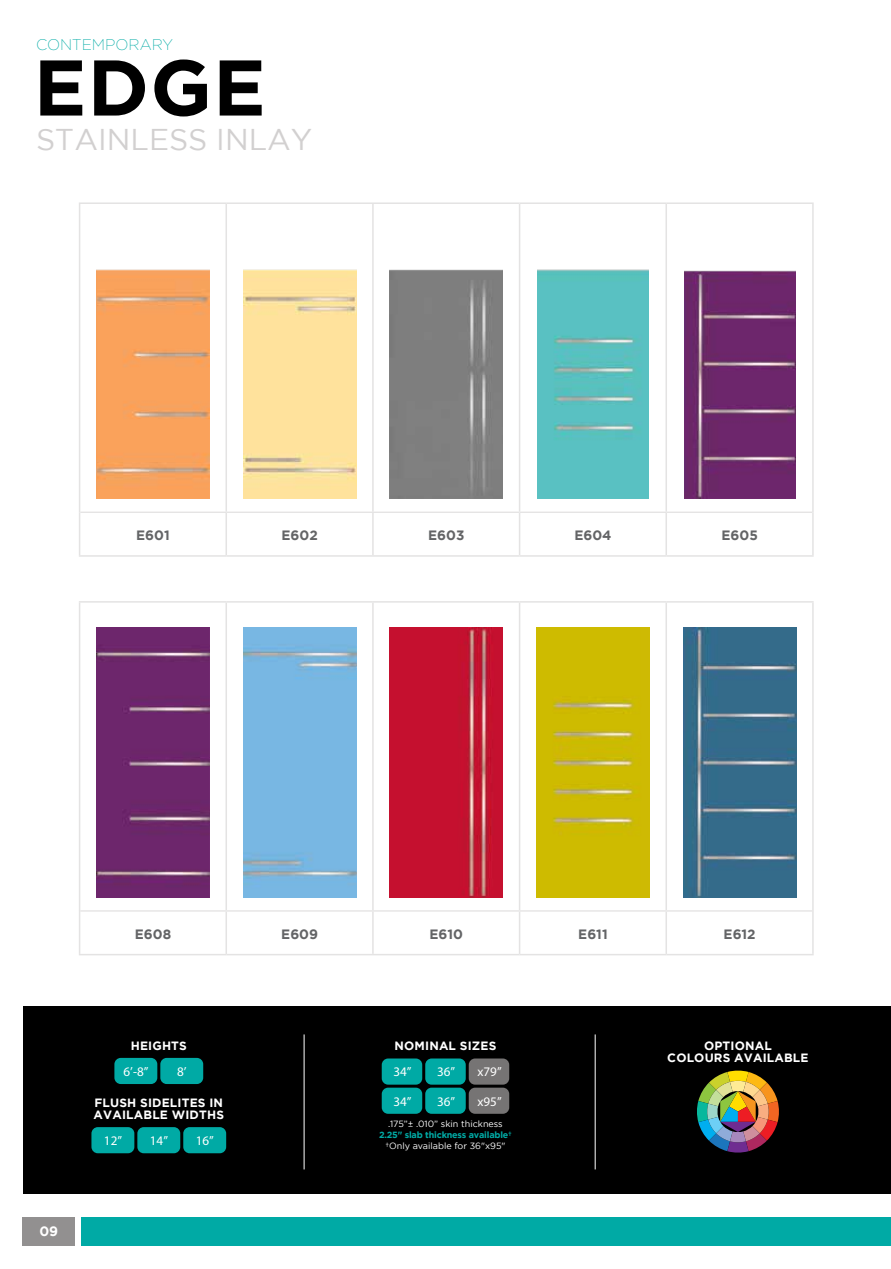
<style>
.page{position:relative;width:891px;height:1269px;background:#fff}
.page>*{position:absolute;margin:0;border:0;box-sizing:border-box;transform-origin:0 0}
.t1{font:700 78.75px "Gotham";color:#000}
.t2{font:30px "Gotham";color:#d2d0d0}
.t3{font:200 15.45px "Gotham";color:#00aaa5}
.t4{font:700 13.5px "Gotham";color:#636466}
.t5{font:700 13.5px "Gotham";color:#fff}
.t6{font:13.05px "Myriad Pro";color:#fff}
.t7{font:700 12px/12px "Gotham";letter-spacing:.015em;color:#fff;text-align:center}
.t8{font:9px "Gotham";color:#fff}
.t9{font:700 9px "Gotham";letter-spacing:-.02em;color:#00aaa5}
</style>
<div class="page">
<hr style="left:79px;top:204px;width:1px;height:308px;background:#e4e3e3">
<hr style="left:79px;top:202px;width:147px;height:2px;background:#e4e3e3">
<hr style="left:519px;top:204px;width:1px;height:308px;background:#e4e3e3">
<hr style="left:226px;top:202px;width:147px;height:2px;background:#e4e3e3">
<hr style="left:373px;top:202px;width:147px;height:2px;background:#e4e3e3">
<hr style="left:520px;top:202px;width:146px;height:2px;background:#e4e3e3">
<hr style="left:666px;top:202px;width:148px;height:2px;background:#e4e3e3">
<hr style="left:226px;top:204px;width:1px;height:308px;background:#e4e3e3">
<hr style="left:372px;top:204px;width:2px;height:308px;background:#e4e3e3">
<hr style="left:666px;top:204px;width:1px;height:308px;background:#e4e3e3">
<hr style="left:812px;top:204px;width:2px;height:308px;background:#e4e3e3">
<hr style="left:79px;top:512px;width:1px;height:43px;background:#e4e3e3">
<hr style="left:80px;top:512px;width:146px;height:1px;background:#e4e3e3">
<hr style="left:79px;top:555px;width:147px;height:2px;background:#e4e3e3">
<hr style="left:519px;top:513px;width:1px;height:42px;background:#e4e3e3">
<hr style="left:226px;top:512px;width:147px;height:1px;background:#e4e3e3">
<hr style="left:373px;top:512px;width:147px;height:1px;background:#e4e3e3">
<hr style="left:520px;top:512px;width:146px;height:1px;background:#e4e3e3">
<hr style="left:666px;top:512px;width:146px;height:1px;background:#e4e3e3">
<hr style="left:226px;top:513px;width:1px;height:42px;background:#e4e3e3">
<hr style="left:372px;top:513px;width:2px;height:42px;background:#e4e3e3">
<hr style="left:666px;top:513px;width:1px;height:42px;background:#e4e3e3">
<hr style="left:812px;top:512px;width:2px;height:43px;background:#e4e3e3">
<hr style="left:226px;top:555px;width:147px;height:2px;background:#e4e3e3">
<hr style="left:373px;top:555px;width:147px;height:2px;background:#e4e3e3">
<hr style="left:520px;top:555px;width:146px;height:2px;background:#e4e3e3">
<hr style="left:666px;top:555px;width:148px;height:2px;background:#e4e3e3">
<img style="left:96px;top:269px;width:114px;height:230px">
<img style="left:243px;top:269px;width:113px;height:230px">
<div style="left:390px;top:269px;width:113px;height:230px;background:#7e7e7e"></div>
<img style="left:538px;top:269px;width:111px;height:230px">
<img style="left:684px;top:270px;width:111px;height:229px">
<hr style="left:373px;top:601px;width:147px;height:2px;background:#e4e3e3">
<hr style="left:79px;top:603px;width:1px;height:308px;background:#e4e3e3">
<hr style="left:519px;top:603px;width:1px;height:307px;background:#e4e3e3">
<hr style="left:79px;top:601px;width:147px;height:2px;background:#e4e3e3">
<hr style="left:226px;top:601px;width:147px;height:2px;background:#e4e3e3">
<hr style="left:520px;top:601px;width:146px;height:2px;background:#e4e3e3">
<hr style="left:666px;top:601px;width:148px;height:2px;background:#e4e3e3">
<hr style="left:226px;top:603px;width:1px;height:307px;background:#e4e3e3">
<hr style="left:372px;top:603px;width:2px;height:307px;background:#e4e3e3">
<hr style="left:666px;top:603px;width:1px;height:307px;background:#e4e3e3">
<hr style="left:812px;top:603px;width:2px;height:308px;background:#e4e3e3">
<hr style="left:373px;top:910px;width:147px;height:2px;background:#e4e3e3">
<hr style="left:373px;top:954px;width:147px;height:1px;background:#e4e3e3">
<hr style="left:79px;top:911px;width:1px;height:43px;background:#e4e3e3">
<hr style="left:519px;top:912px;width:1px;height:42px;background:#e4e3e3">
<hr style="left:80px;top:910px;width:146px;height:2px;background:#e4e3e3">
<hr style="left:226px;top:910px;width:147px;height:2px;background:#e4e3e3">
<hr style="left:520px;top:910px;width:146px;height:2px;background:#e4e3e3">
<hr style="left:666px;top:910px;width:146px;height:2px;background:#e4e3e3">
<hr style="left:226px;top:912px;width:1px;height:42px;background:#e4e3e3">
<hr style="left:372px;top:912px;width:2px;height:42px;background:#e4e3e3">
<hr style="left:666px;top:912px;width:1px;height:42px;background:#e4e3e3">
<hr style="left:812px;top:911px;width:2px;height:43px;background:#e4e3e3">
<hr style="left:79px;top:954px;width:147px;height:1px;background:#e4e3e3">
<hr style="left:226px;top:954px;width:147px;height:1px;background:#e4e3e3">
<hr style="left:520px;top:954px;width:146px;height:1px;background:#e4e3e3">
<hr style="left:666px;top:954px;width:148px;height:1px;background:#e4e3e3">
<img style="left:96px;top:627px;width:114px;height:270px">
<img style="left:243px;top:627px;width:113px;height:270px">
<img style="left:390px;top:627px;width:113px;height:270px">
<img style="left:537px;top:627px;width:113px;height:270px">
<img style="left:683px;top:627px;width:113px;height:270px">
<div style="left:0;top:1006px;width:891px;height:199px;background:#000"></div>
<img style="left:697px;top:1070px;width:82px;height:83px">
<div style="left:382px;top:1059px;width:40px;height:26px;background:#00aaa5;border-radius:6px"></div>
<div style="left:425px;top:1059px;width:41px;height:26px;background:#00aaa5;border-radius:6px"></div>
<div style="left:469px;top:1059px;width:40px;height:26px;background:#767474;border-radius:6px"></div>
<div style="left:382px;top:1088px;width:40px;height:26px;background:#00aaa5;border-radius:6px"></div>
<div style="left:425px;top:1088px;width:41px;height:26px;background:#00aaa5;border-radius:6px"></div>
<div style="left:469px;top:1088px;width:40px;height:26px;background:#767474;border-radius:6px"></div>
<hr style="left:304px;top:1034px;width:1px;height:135px;background:#fff">
<hr style="left:595px;top:1034px;width:1px;height:135px;background:#fff">
<div style="left:114px;top:1058px;width:43px;height:26px;background:#00aaa5;border-radius:6px"></div>
<div style="left:160px;top:1058px;width:43px;height:26px;background:#00aaa5;border-radius:6px"></div>
<div style="left:91px;top:1127px;width:43px;height:26px;background:#00aaa5;border-radius:6px"></div>
<div style="left:137px;top:1127px;width:43px;height:26px;background:#00aaa5;border-radius:6px"></div>
<div style="left:183px;top:1127px;width:43px;height:26px;background:#00aaa5;border-radius:6px"></div>
<div style="left:0;top:0;width:23px;height:1269px;background:#fff"></div>
<div style="left:23px;top:1216px;width:52px;height:30px;background:#929090"></div>
<div style="left:81px;top:1216px;width:810px;height:30px;background:#00aaa5"></div>
<div style="left:0;top:1194px;width:891px;height:22px;background:#fff"></div>
<p class="t3" style="left:36px;top:35px;width:138px">CONTEMPORARY</p>
<h1 class="t1" style="left:34px;top:42px;width:234px">EDGE</h1>
<h2 class="t2" style="left:36px;top:120px;width:278px">STAINLESS INLAY</h2>
<p class="t4" style="left:136px;top:528px;width:35px">E601</p>
<p class="t4" style="left:281px;top:528px;width:38px">E602</p>
<p class="t4" style="left:428px;top:528px;width:38px">E603</p>
<p class="t4" style="left:574px;top:528px;width:39px">E604</p>
<p class="t4" style="left:721px;top:528px;width:38px">E605</p>
<p class="t4" style="left:135px;top:926px;width:38px">E608</p>
<p class="t4" style="left:281px;top:926px;width:38px">E609</p>
<p class="t4" style="left:429px;top:926px;width:35px">E610</p>
<p class="t4" style="left:578px;top:926px;width:31px">E611</p>
<p class="t4" style="left:724px;top:926px;width:34px">E612</p>
<p class="t5" style="left:39px;top:1223px;width:20px">09</p>
<p class="t7" style="left:131px;top:1040px;width:58px">HEIGHTS</p>
<p class="t6" style="left:124px;top:1063px;width:26px">6’-8”</p>
<p class="t6" style="left:177px;top:1063px;width:11px">8’</p>
<p class="t7" style="left:94px;top:1096px;width:132px;text-align:left">FLUSH SIDELITES IN<br>AVAILABLE WIDTHS</p>
<p class="t6" style="left:104px;top:1133px;width:20px">12”</p>
<p class="t6" style="left:150px;top:1133px;width:20px">14”</p>
<p class="t6" style="left:196px;top:1133px;width:20px">16”</p>
<p class="t7" style="left:395px;top:1040px;width:103px">NOMINAL SIZES</p>
<p class="t6" style="left:394px;top:1064px;width:20px">34”</p>
<p class="t6" style="left:437px;top:1064px;width:20px">36”</p>
<p class="t6" style="left:477px;top:1064px;width:26px">x79”</p>
<p class="t6" style="left:394px;top:1093px;width:20px">34”</p>
<p class="t6" style="left:437px;top:1093px;width:20px">36”</p>
<p class="t6" style="left:477px;top:1093px;width:26px">x95”</p>
<p class="t8" style="left:388px;top:1118px;width:116px">.175”± .010” skin thickness</p>
<p class="t9" style="left:379px;top:1130px;width:134px">2.25" slab thickness available†</p>
<p class="t8" style="left:386px;top:1140px;width:121px">†Only available for 36"x95"</p>
<p class="t7" style="left:667px;top:1040px;width:143px">OPTIONAL<br>COLOURS AVAILABLE</p>
</div>
